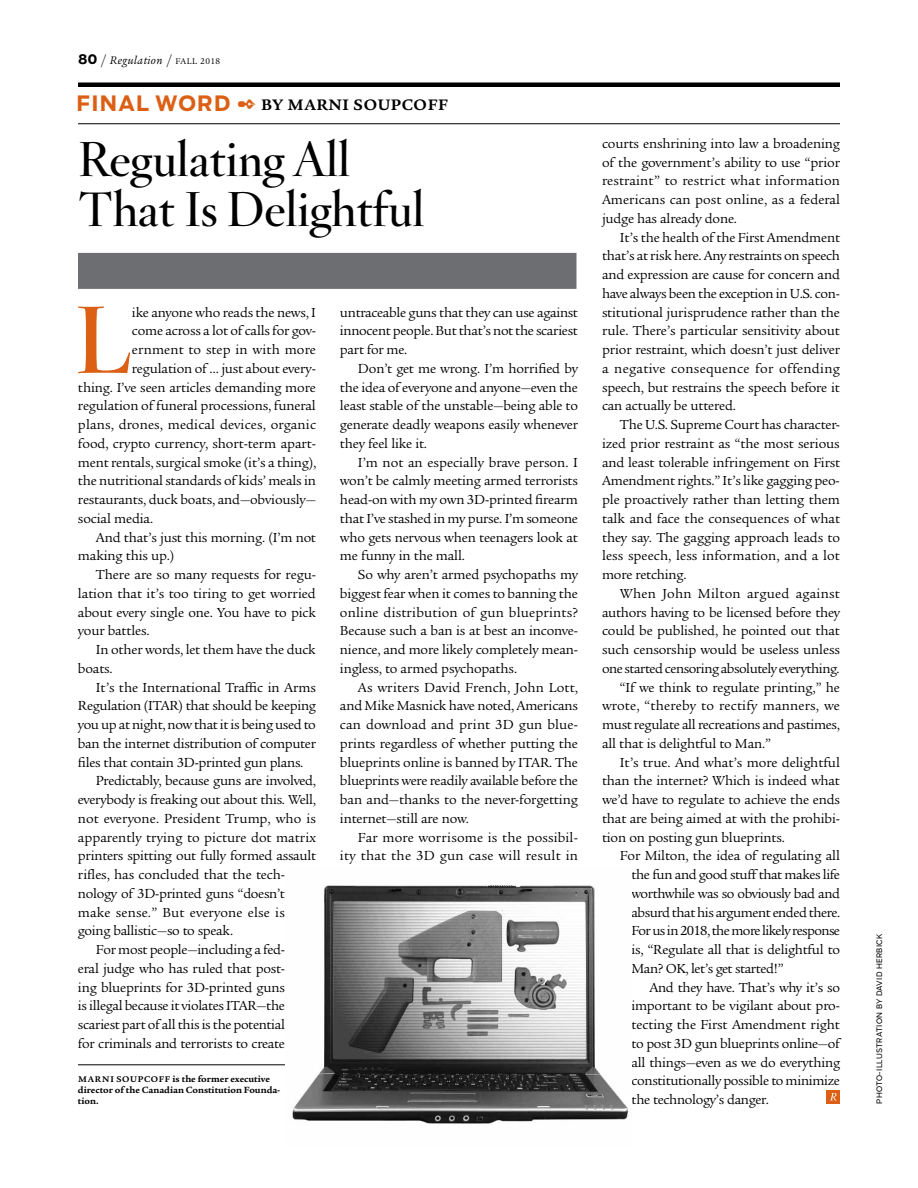
<style>
.page{position:relative;width:918px;height:1188px;background:#fff}
.page>*{position:absolute;margin:0;border:0;box-sizing:border-box;transform-origin:0 0}
.t1{font:700 93.3px "Hoefler Titling";color:#db6015}
.t2{font:600 48px/49.5px "Hoefler Titling";color:#000}
.t3{font:700 16.5px "Legacy Serif ITC Pro";letter-spacing:.04em;color:#000}
.t4{font:14.25px/18.8px "Legacy Serif ITC Pro";letter-spacing:-.015em;color:#000;text-align:justify}
.t5{font:14.25px/18.8px "Legacy Serif ITC Pro";letter-spacing:.015em;color:#000;text-align:right}
.t6{font:14.25px "Legacy Serif ITC Pro";letter-spacing:.01em;color:#000}
.t7{font:14.25px "Legacy Serif ITC Pro";letter-spacing:-.035em;color:#000}
.t8{font:14.25px "Legacy Serif ITC Pro";letter-spacing:-.045em;color:#000}
.t9{font:14.25px "Legacy Serif ITC Pro";letter-spacing:.005em;color:#000}
.t10{font:14.25px "Legacy Serif ITC Pro";letter-spacing:.02em;color:#000}
.t11{font:italic 12px "Legacy Serif ITC Pro";letter-spacing:.04em;color:#000}
.t12{font:700 9.75px/11.2px "Legacy Serif ITC Pro";color:#000}
.t13{font:7.5px "Boomer";letter-spacing:.05em;color:#000}
.s1{font-family:"Boomer";font-weight:700;font-style:normal;font-size:13.5px}
.s2{font-style:normal;font-size:13.5px}
.s3{font-style:normal;font-size:9px}
.s4{font-family:"Boomer";font-size:21px;color:#db6015}
.s5{color:#db6015}
.s6{font-size:9px}
</style>
<div class="page">
<div style="left:78px;top:253px;width:498px;height:36px;background:#6d6e71"></div>
<hr style="left:78px;top:1065px;width:207px;height:1px;background:#000">
<div style="left:826px;top:1090px;width:14px;height:14px;background:#db6015"></div>
<svg style="left:830px;top:1093px;width:7px;height:8px"></svg>
<div style="left:78px;top:82px;width:762px;height:5px;background:#000"></div>
<hr style="left:78px;top:123px;width:762px;height:1px;background:#000">
<img style="left:292px;top:885px;width:337px;height:239px">
<p class="t11" style="left:78px;top:52px;width:144px"><span class="s1">80</span> <span class="s2">/</span> Regulation <span class="s2">/</span> <span class="s3">FALL 2018</span></p>
<p class="t3" style="left:76px;top:94px;width:373px"><span class="s4">FINAL WORD</span> <span class="s5">✒</span> BY MARNI SOUPCOFF</p>
<h2 class="t2" style="left:78px;top:131px;width:348px">Regulating All<br>That Is Delightful</h2>
<p class="t4" style="left:602px;top:134px;width:240px">courts enshrining into law a broadening of the government’s ability to use “prior restraint” to restrict what information Americans can post online, as a federal judge has already done.</p>
<p class="t4" style="left:602px;top:227px;width:240px;text-indent:18px">It’s the health of the First Amendment that’s at risk here. Any restraints on speech and expression are cause for concern and have always been the exception in U.S. con&shy;stitutional jurisprudence rather than the rule. There’s particular sensitivity about prior restraint, which doesn’t just deliver a negative consequence for offending speech, but restrains the speech before it can actually be uttered.</p>
<p class="t4" style="left:602px;top:415px;width:240px;text-indent:18px">The U.S. Supreme Court has character&shy;ized prior restraint as “the most serious and least tolerable infringement on First Amendment rights.” It’s like gagging peo&shy;ple proactively rather than letting them talk and face the consequences of what they say. The gagging approach leads to less speech, less information, and a lot more retching.</p>
<p class="t10" style="left:620px;top:585px;width:221px">When John Milton argued against</p>
<p class="t4" style="left:602px;top:603px;width:240px">authors having to be licensed before they</p>
<p class="t4" style="left:602px;top:621px;width:239px">could be published, he pointed out that</p>
<p class="t4" style="left:602px;top:640px;width:239px">such censorship would be useless unless</p>
<p class="t7" style="left:602px;top:660px;width:239px">one started censoring absolutely everything.</p>
<p class="t4" style="left:620px;top:678px;width:221px">“If we think to regulate printing,” he</p>
<p class="t5" style="left:602px;top:696px;width:239px">wrote, “thereby to rectify manners, we</p>
<p class="t4" style="left:602px;top:715px;width:239px">must regulate all recreations and pastimes,</p>
<p class="t4" style="left:602px;top:734px;width:171px">all that is delightful to Man.”</p>
<p class="t4" style="left:620px;top:753px;width:222px">It’s true. And what’s more delightful</p>
<p class="t4" style="left:602px;top:771px;width:239px">than the internet? Which is indeed what</p>
<p class="t4" style="left:602px;top:790px;width:240px">we’d have to regulate to achieve the ends</p>
<p class="t4" style="left:602px;top:809px;width:240px">that are being aimed at with the prohibi-</p>
<p class="t4" style="left:602px;top:828px;width:184px">tion on posting gun blueprints.</p>
<p class="t4" style="left:620px;top:846px;width:222px">For Milton, the idea of regulating all</p>
<p class="t4" style="left:631px;top:865px;width:210px">the fun and good stuff that makes life</p>
<p class="t4" style="left:631px;top:884px;width:210px">worthwhile was so obviously bad and</p>
<p class="t7" style="left:631px;top:903px;width:210px">absurd that his argument ended there.</p>
<p class="t8" style="left:631px;top:922px;width:210px">For us in 2018, the more likely response</p>
<p class="t4" style="left:631px;top:940px;width:210px">is, “Regulate all that is delightful to</p>
<p class="t4" style="left:631px;top:959px;width:154px">Man? OK, let’s get started!”</p>
<p class="t4" style="left:649px;top:978px;width:192px">And they have. That’s why it’s so</p>
<p class="t4" style="left:631px;top:996px;width:210px">important to be vigilant about pro-</p>
<p class="t4" style="left:631px;top:1015px;width:210px">tecting the First Amendment right</p>
<p class="t4" style="left:631px;top:1034px;width:210px">to post 3D gun blueprints online—of</p>
<p class="t4" style="left:631px;top:1053px;width:210px">all things—even as we do everything</p>
<p class="t4" style="left:631px;top:1071px;width:210px">constitutionally possible to minimize</p>
<p class="t4" style="left:631px;top:1090px;width:139px">the technology’s danger.</p>
<h1 class="t1" style="left:74px;top:265px;width:58px">L</h1>
<p class="t4" style="left:132px;top:302px;width:186px">ike anyone who reads the news, I</p>
<p class="t4" style="left:340px;top:303px;width:239px">untraceable guns that they can use against innocent people. But that’s not the scariest part for me.</p>
<p class="t4" style="left:340px;top:359px;width:240px;text-indent:18px">Don’t get me wrong. I’m horrified by the idea of everyone and anyone—even the least stable of the unstable—being able to generate deadly weapons easily whenever they feel like it.</p>
<p class="t4" style="left:340px;top:453px;width:240px;text-indent:18px">I’m not an especially brave person. I won’t be calmly meeting armed terrorists head-on with my own 3D-printed firearm that I’ve stashed in my purse. I’m someone who gets nervous when teenagers look at me funny in the mall.</p>
<p class="t4" style="left:340px;top:565px;width:240px;text-indent:18px">So why aren’t armed psychopaths my biggest fear when it comes to banning the online distribution of gun blueprints?<br>Because such a ban is at best an inconve&shy;nience, and more likely completely mean&shy;ingless, to armed psychopaths.</p>
<p class="t4" style="left:340px;top:678px;width:240px;text-indent:18px">As writers David French, John Lott, and Mike Masnick have noted, Americans can download and print 3D gun blue&shy;prints regardless of whether putting the blueprints online is banned by ITAR. The blueprints were readily available before the ban and—thanks to the never-forgetting internet—still are now.</p>
<p class="t5" style="left:340px;top:828px;width:240px">Far more worrisome is the possibil&shy;ity that the 3D gun case will result in</p>
<p class="t4" style="left:132px;top:321px;width:186px">come across a lot of calls for gov-</p>
<p class="t6" style="left:132px;top:341px;width:186px">ernment to step in with more</p>
<p class="t4" style="left:132px;top:359px;width:186px">regulation of … just about every-</p>
<p class="t4" style="left:78px;top:377px;width:239px">thing. I’ve seen articles demanding more</p>
<p class="t4" style="left:78px;top:396px;width:239px">regulation of funeral processions, funeral</p>
<p class="t6" style="left:78px;top:416px;width:240px">plans, drones, medical devices, organic</p>
<p class="t4" style="left:78px;top:434px;width:240px">food, crypto currency, short-term apart-</p>
<p class="t4" style="left:78px;top:452px;width:240px">ment rentals, surgical smoke (it’s a thing),</p>
<p class="t4" style="left:78px;top:471px;width:239px">the nutritional standards of kids’ meals in</p>
<p class="t4" style="left:78px;top:490px;width:240px">restaurants, duck boats, and—obviously—</p>
<p class="t4" style="left:78px;top:509px;width:77px">social media.</p>
<p class="t4" style="left:96px;top:527px;width:221px">And that’s just this morning. (I’m not</p>
<p class="t4" style="left:78px;top:546px;width:98px">making this up.)</p>
<p class="t4" style="left:96px;top:565px;width:222px">There are so many requests for regu-</p>
<p class="t4" style="left:78px;top:584px;width:239px">lation that it’s too tiring to get worried</p>
<p class="t4" style="left:78px;top:603px;width:240px">about every single one. You have to pick</p>
<p class="t4" style="left:78px;top:621px;width:73px">your battles.</p>
<p class="t4" style="left:96px;top:640px;width:221px">In other words, let them have the duck</p>
<p class="t4" style="left:78px;top:659px;width:36px">boats.</p>
<p class="t4" style="left:96px;top:678px;width:222px">It’s the International Traffic in Arms</p>
<p class="t4" style="left:78px;top:696px;width:239px">Regulation (ITAR) that should be keeping</p>
<p class="t4" style="left:78px;top:715px;width:239px">you up at night, now that it is being used to</p>
<p class="t4" style="left:78px;top:734px;width:240px">ban the internet distribution of computer</p>
<p class="t4" style="left:78px;top:753px;width:227px">files that contain 3D-printed gun plans.</p>
<p class="t4" style="left:96px;top:771px;width:222px">Predictably, because guns are involved,</p>
<p class="t4" style="left:78px;top:790px;width:240px">everybody is freaking out about this. Well,</p>
<p class="t9" style="left:78px;top:810px;width:239px">not everyone. President Trump, who is</p>
<p class="t4" style="left:78px;top:828px;width:239px">apparently trying to picture dot matrix</p>
<p class="t4" style="left:78px;top:846px;width:240px">printers spitting out fully formed assault</p>
<p class="t4" style="left:78px;top:865px;width:208px">rifles, has concluded that the tech-</p>
<p class="t4" style="left:78px;top:884px;width:209px">nology of 3D-printed guns “doesn’t</p>
<p class="t6" style="left:78px;top:903px;width:208px">make sense.” But everyone else is</p>
<p class="t4" style="left:78px;top:921px;width:157px">going ballistic—so to speak.</p>
<p class="t4" style="left:96px;top:940px;width:190px">For most people—including a fed-</p>
<p class="t4" style="left:78px;top:959px;width:209px">eral judge who has ruled that post-</p>
<p class="t4" style="left:78px;top:978px;width:209px">ing blueprints for 3D-printed guns</p>
<p class="t4" style="left:78px;top:996px;width:209px">is illegal because it violates ITAR—the</p>
<p class="t4" style="left:78px;top:1015px;width:209px">scariest part of all this is the potential</p>
<p class="t4" style="left:78px;top:1034px;width:209px">for criminals and terrorists to create</p>
<p class="t12" style="left:78px;top:1073px;width:204px"><span class="s6">MARNI SOUPCOFF</span> is the former executive director of the Canadian Constitution Founda&shy;tion.</p>
<p class="t13" style="left:875px;top:1104px;width:172px;rotate:-90deg">PHOTO-ILLUSTRATION BY DAVID HERBICK</p>
</div>
